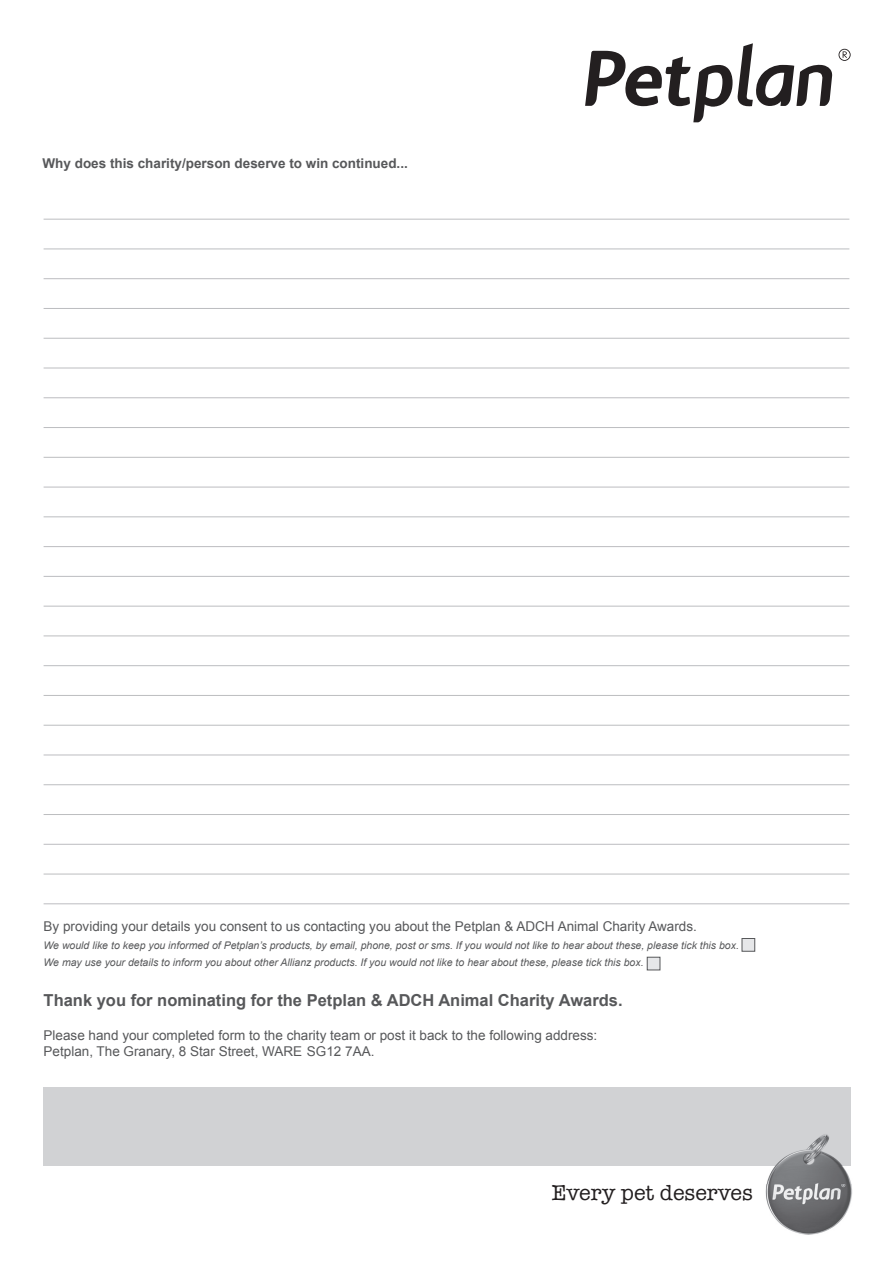
<style>
.page{position:relative;width:893px;height:1263px;background:#fff}
.page>*{position:absolute;margin:0;border:0;box-sizing:border-box;transform-origin:0 0}
.t1{font:21.9px "American Typewriter";color:#231f20}
.t2{font:700 16.5px "Arial";color:#57585a}
.t3{font:13.5px/16.2px "Arial";color:#57585a}
.t4{font:700 13.5px "Arial";color:#57585a}
.t5{font:italic 10.5px/16.8px "Arial";color:#57585a}
</style>
<div class="page">
<hr style="left:44px;top:219px;width:805px;height:1px;background:#bcbdc0">
<hr style="left:44px;top:249px;width:805px;height:1px;background:#bcbdc0">
<hr style="left:44px;top:278px;width:805px;height:1px;background:#bcbdc0">
<hr style="left:44px;top:308px;width:805px;height:1px;background:#bcbdc0">
<hr style="left:44px;top:338px;width:805px;height:1px;background:#bcbdc0">
<hr style="left:44px;top:368px;width:805px;height:1px;background:#bcbdc0">
<hr style="left:44px;top:397px;width:805px;height:1px;background:#bcbdc0">
<hr style="left:44px;top:427px;width:805px;height:1px;background:#bcbdc0">
<hr style="left:44px;top:457px;width:805px;height:1px;background:#bcbdc0">
<hr style="left:44px;top:487px;width:805px;height:1px;background:#bcbdc0">
<hr style="left:44px;top:516px;width:805px;height:1px;background:#bcbdc0">
<hr style="left:44px;top:546px;width:805px;height:1px;background:#bcbdc0">
<hr style="left:44px;top:576px;width:805px;height:1px;background:#bcbdc0">
<hr style="left:44px;top:606px;width:805px;height:1px;background:#bcbdc0">
<hr style="left:44px;top:635px;width:805px;height:1px;background:#bcbdc0">
<hr style="left:44px;top:665px;width:805px;height:1px;background:#bcbdc0">
<hr style="left:44px;top:695px;width:805px;height:1px;background:#bcbdc0">
<hr style="left:44px;top:725px;width:805px;height:1px;background:#bcbdc0">
<hr style="left:44px;top:755px;width:805px;height:1px;background:#bcbdc0">
<hr style="left:44px;top:784px;width:805px;height:1px;background:#bcbdc0">
<hr style="left:44px;top:814px;width:805px;height:1px;background:#bcbdc0">
<hr style="left:44px;top:844px;width:805px;height:1px;background:#bcbdc0">
<hr style="left:44px;top:874px;width:805px;height:1px;background:#bcbdc0">
<hr style="left:44px;top:903px;width:805px;height:1px;background:#bcbdc0">
<div style="left:43px;top:1087px;width:807px;height:78px;background:#d1d2d4"></div>
<img style="left:758px;top:1165px;width:51px;height:70px">
<img style="left:809px;top:1131px;width:43px;height:104px">
<img style="left:776px;top:1131px;width:74px;height:34px">
<svg style="left:585px;top:43px;width:266px;height:79px"></svg>
<div style="left:742px;top:938px;width:13px;height:13px;background:#e6e7e9;border:1px solid #57585a"></div>
<div style="left:647px;top:957px;width:13px;height:13px;background:#e6e7e9;border:1px solid #57585a"></div>
<p class="t4" style="left:43px;top:156px;width:367px">Why does this charity/person deserve to win continued...</p>
<p class="t3" style="left:44px;top:918px;width:655px">By providing your details you consent to us contacting you about the Petplan &amp; ADCH Animal Charity Awards.</p>
<p class="t5" style="left:44px;top:937px;width:697px">We would like to keep you informed of Petplan’s products, by email, phone, post or sms. If you would not like to hear about these, please tick this box.<br>We may use your details to inform you about other Allianz products. If you would not like to hear about these, please tick this box.</p>
<h2 class="t2" style="left:44px;top:991px;width:581px">Thank you for nominating for the Petplan &amp; ADCH Animal Charity Awards.</h2>
<p class="t3" style="left:44px;top:1027px;width:555px">Please hand your completed form to the charity team or post it back to the following address:<br>Petplan, The Granary, 8 Star Street, WARE SG12 7AA.</p>
<h1 class="t1" style="left:552px;top:1175px;width:203px">Every pet deserves</h1>
</div>
